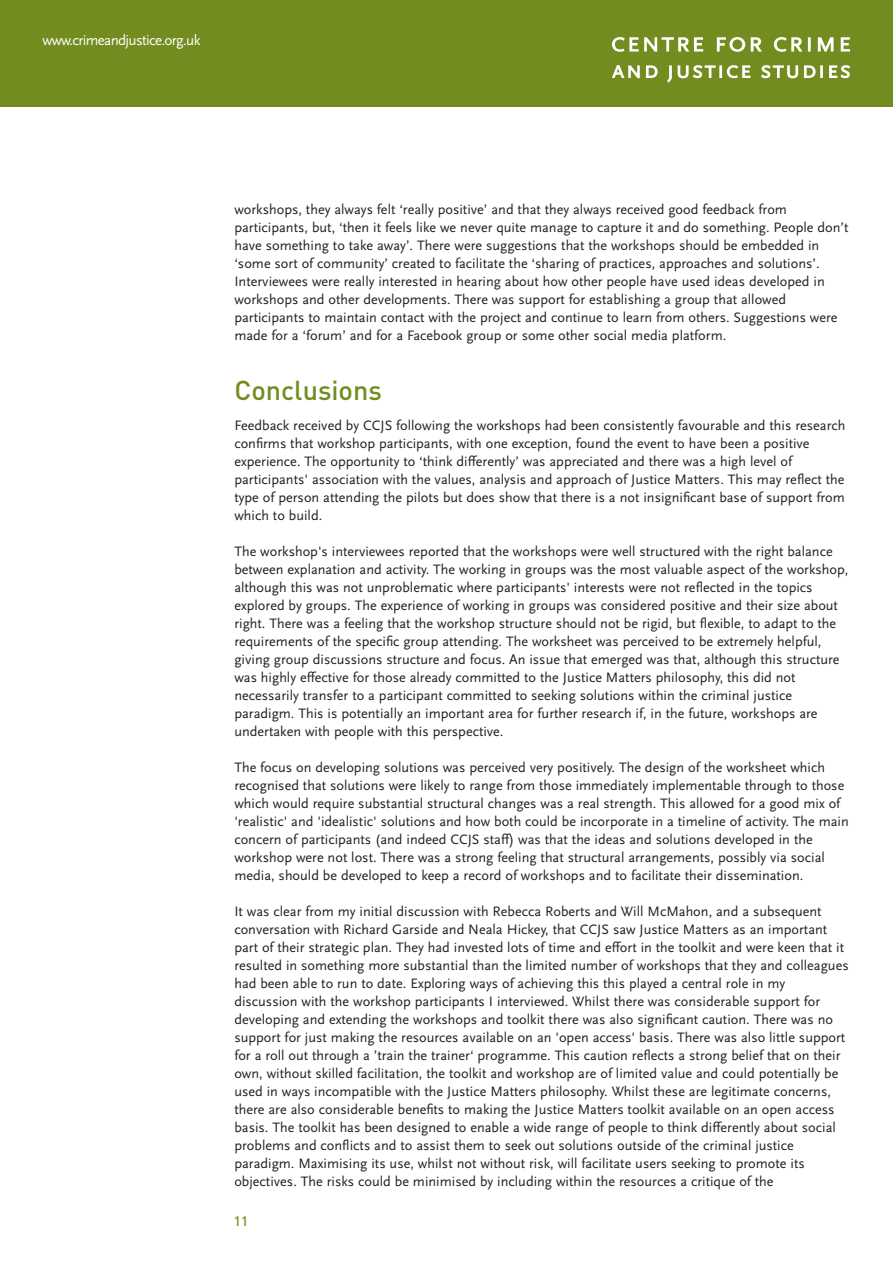
<style>
.page{position:relative;width:893px;height:1263px;background:#fff}
.page>*{position:absolute;margin:0;border:0;box-sizing:border-box;transform-origin:0 0}
.t1{font:500 27px "DIN Pro";color:#738c1f}
.t2{font:15px "Scala Sans Pro";letter-spacing:-.045em;color:#fff}
.t3{font:14.25px/18px "Scala Sans Pro";color:#231f20}
.t4{font:500 13.5px "DIN Pro";color:#738c1f}
</style>
<div class="page">
<div style="left:0;top:0;width:893px;height:106px;background:#738c1f"></div>
<svg style="left:612px;top:65px;width:28px;height:13px"></svg>
<svg style="left:646px;top:65px;width:12px;height:13px"></svg>
<svg style="left:667px;top:65px;width:5px;height:17px"></svg>
<svg style="left:678px;top:65px;width:72px;height:13px"></svg>
<svg style="left:761px;top:65px;width:37px;height:13px"></svg>
<svg style="left:804px;top:65px;width:19px;height:13px"></svg>
<svg style="left:829px;top:65px;width:21px;height:13px"></svg>
<svg style="left:612px;top:37px;width:91px;height:15px"></svg>
<svg style="left:717px;top:37px;width:28px;height:15px"></svg>
<svg style="left:751px;top:37px;width:11px;height:15px"></svg>
<svg style="left:774px;top:37px;width:28px;height:15px"></svg>
<svg style="left:808px;top:37px;width:3px;height:15px"></svg>
<svg style="left:818px;top:37px;width:15px;height:15px"></svg>
<svg style="left:841px;top:37px;width:9px;height:15px"></svg>
<p class="t2" style="left:43px;top:34px;width:159px">www.crimeandjustice.org.uk</p>
<p class="t3" style="left:234px;top:202px;width:616px">workshops, they always felt ‘really positive’ and that they always received good feedback from participants, but, ‘then it feels like we never quite manage to capture it and do something. People don’t have something to take away’. There were suggestions that the workshops should be embedded in ‘some sort of community’ created to facilitate the ‘sharing of practices, approaches and solutions’.<br>Interviewees were really interested in hearing about how other people have used ideas developed in workshops and other developments. There was support for establishing a group that allowed participants to maintain contact with the project and continue to learn from others. Suggestions were made for a ‘forum’ and for a Facebook group or some other social media platform.</p>
<h1 class="t1" style="left:234px;top:381px;width:149px">Conclusions</h1>
<p class="t3" style="left:234px;top:418px;width:613px">Feedback received by CCJS following the workshops had been consistently favourable and this research confirms that workshop participants, with one exception, found the event to have been a positive experience. The opportunity to ‘think differently’ was appreciated and there was a high level of participants' association with the values, analysis and approach of Justice Matters. This may reflect the type of person attending the pilots but does show that there is a not insignificant base of support from which to build.</p>
<p class="t3" style="left:234px;top:544px;width:616px">The workshop's interviewees reported that the workshops were well structured with the right balance between explanation and activity. The working in groups was the most valuable aspect of the workshop, although this was not unproblematic where participants' interests were not reflected in the topics explored by groups. The experience of working in groups was considered positive and their size about right. There was a feeling that the workshop structure should not be rigid, but flexible, to adapt to the requirements of the specific group attending. The worksheet was perceived to be extremely helpful, giving group discussions structure and focus. An issue that emerged was that, although this structure was highly effective for those already committed to the Justice Matters philosophy, this did not necessarily transfer to a participant committed to seeking solutions within the criminal justice paradigm. This is potentially an important area for further research if, in the future, workshops are undertaken with people with this perspective.</p>
<p class="t3" style="left:234px;top:760px;width:616px">The focus on developing solutions was perceived very positively. The design of the worksheet which recognised that solutions were likely to range from those immediately implementable through to those which would require substantial structural changes was a real strength. This allowed for a good mix of 'realistic' and 'idealistic' solutions and how both could be incorporate in a timeline of activity. The main concern of participants (and indeed CCJS staff) was that the ideas and solutions developed in the workshop were not lost. There was a strong feeling that structural arrangements, possibly via social media, should be developed to keep a record of workshops and to facilitate their dissemination.</p>
<p class="t3" style="left:234px;top:904px;width:616px">It was clear from my initial discussion with Rebecca Roberts and Will McMahon, and a subsequent conversation with Richard Garside and Neala Hickey, that CCJS saw Justice Matters as an important part of their strategic plan. They had invested lots of time and effort in the toolkit and were keen that it resulted in something more substantial than the limited number of workshops that they and colleagues had been able to run to date. Exploring ways of achieving this this played a central role in my discussion with the workshop participants I interviewed. Whilst there was considerable support for developing and extending the workshops and toolkit there was also significant caution. There was no support for just making the resources available on an 'open access' basis. There was also little support for a roll out through a ’train the trainer‘ programme. This caution reflects a strong belief that on their own, without skilled facilitation, the toolkit and workshop are of limited value and could potentially be used in ways incompatible with the Justice Matters philosophy. Whilst these are legitimate concerns, there are also considerable benefits to making the Justice Matters toolkit available on an open access basis. The toolkit has been designed to enable a wide range of people to think differently about social problems and conflicts and to assist them to seek out solutions outside of the criminal justice paradigm. Maximising its use, whilst not without risk, will facilitate users seeking to promote its objectives. The risks could be minimised by including within the resources a critique of the</p>
<p class="t4" style="left:234px;top:1216px;width:16px">11</p>
</div>
